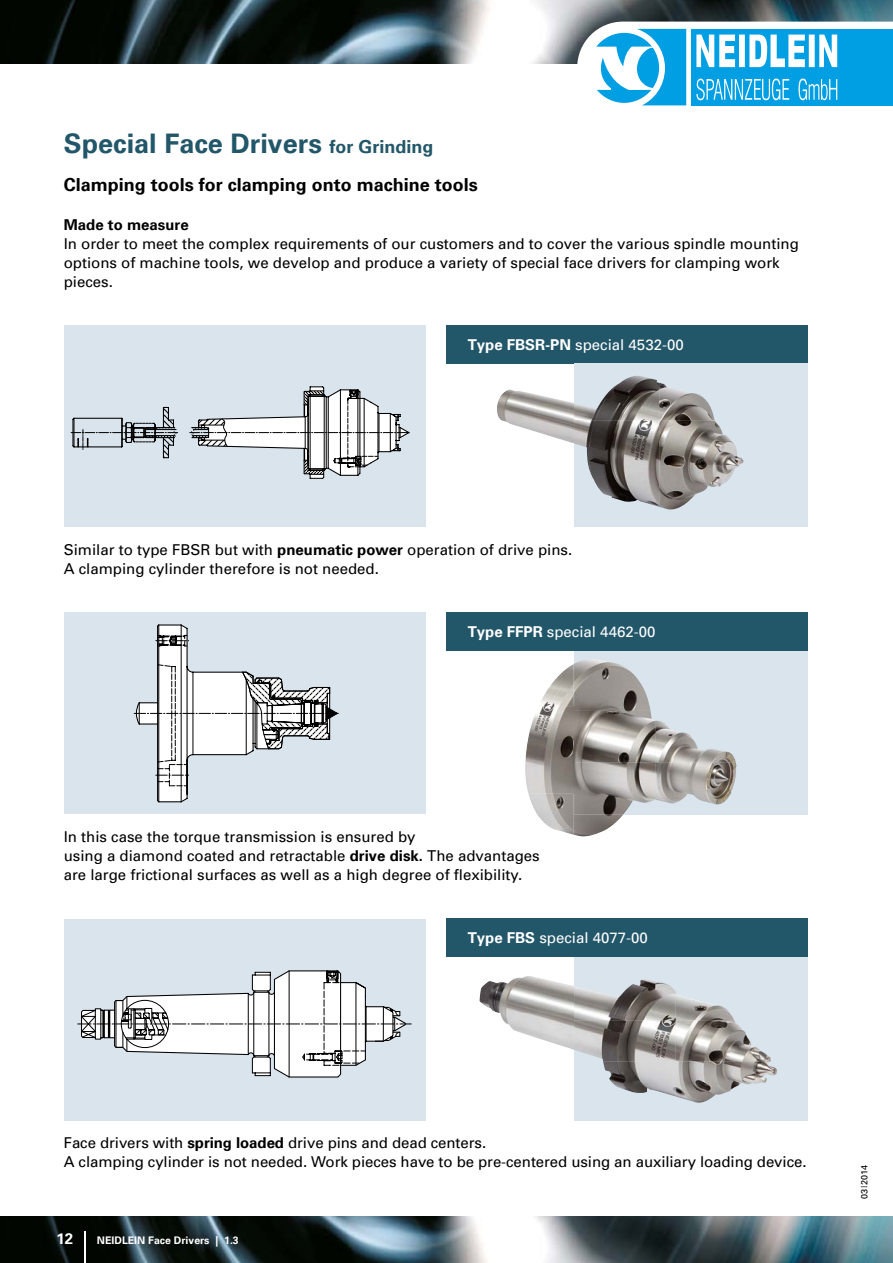
<style>
.page{position:relative;width:893px;height:1263px;background:#fff}
.page>*{position:absolute;margin:0;border:0;box-sizing:border-box;transform-origin:0 0}
.t1{font:700 27px "Univers";color:#225669}
.t2{font:700 18px "Univers";color:#000}
.t3{font:15px/19.2px "Univers";color:#000}
.t4{font:15px "Univers";color:#fff}
.t5{font:700 15px "Univers";color:#000}
.t6{font:700 15px "Univers";color:#fff}
.t7{font:700 10.5px "Univers";color:#fff}
.t8{font:9px "Univers";color:#000}
.s1{font-size:18px}
.s2{font-weight:700}
</style>
<div class="page">
<img style="left:0;top:0;width:893px;height:64px">
<img style="left:0;top:1216px;width:893px;height:47px">
<hr style="left:84px;top:1231px;width:2px;height:32px;background:#fff">
<div style="left:446px;top:325px;width:362px;height:39px;background:#225669"></div>
<div style="left:446px;top:612px;width:362px;height:39px;background:#225669"></div>
<div style="left:446px;top:918px;width:362px;height:39px;background:#225669"></div>
<div style="left:64px;top:325px;width:361px;height:202px;background:#d9e4ec"></div>
<div style="left:64px;top:612px;width:361px;height:202px;background:#d9e4ec"></div>
<div style="left:64px;top:918px;width:361px;height:202px;background:#d9e4ec"></div>
<div style="left:574px;top:364px;width:234px;height:163px;background:#d9e4ec"></div>
<div style="left:574px;top:651px;width:234px;height:163px;background:#d9e4ec"></div>
<div style="left:574px;top:957px;width:234px;height:163px;background:#d9e4ec"></div>
<img style="left:541px;top:664px;width:33px;height:43px">
<img style="left:525px;top:707px;width:49px;height:86px">
<img style="left:573px;top:750px;width:1px;height:43px">
<img style="left:528px;top:793px;width:86px;height:43px">
<img style="left:574px;top:659px;width:77px;height:52px">
<img style="left:574px;top:711px;width:82px;height:103px">
<img style="left:656px;top:720px;width:80px;height:84px">
<img style="left:497px;top:389px;width:77px;height:54px">
<img style="left:574px;top:376px;width:85px;height:89px">
<img style="left:659px;top:383px;width:56px;height:37px">
<img style="left:659px;top:420px;width:85px;height:45px">
<img style="left:588px;top:465px;width:71px;height:42px">
<img style="left:659px;top:465px;width:80px;height:44px">
<img style="left:479px;top:976px;width:95px;height:37px">
<img style="left:500px;top:1013px;width:74px;height:37px">
<img style="left:574px;top:979px;width:102px;height:82px">
<img style="left:676px;top:993px;width:58px;height:27px">
<img style="left:676px;top:1020px;width:95px;height:42px">
<img style="left:603px;top:1061px;width:73px;height:35px">
<img style="left:676px;top:1061px;width:42px;height:42px">
<svg style="left:70px;top:387px;width:340px;height:91px"></svg>
<svg style="left:134px;top:624px;width:204px;height:178px"></svg>
<svg style="left:78px;top:970px;width:333px;height:107px"></svg>
<svg style="left:577px;top:22px;width:316px;height:84px"></svg>
<h1 class="t1" style="left:64px;top:128px;width:371px">Special Face Drivers <span class="s1">for Grinding</span></h1>
<p class="t2" style="left:64px;top:174px;width:416px">Clamping tools for clamping onto machine tools</p>
<p class="t5" style="left:64px;top:215px;width:127px">Made to measure</p>
<p class="t3" style="left:64px;top:234px;width:737px">In order to meet the complex requirements of our customers and to cover the various spindle mounting options of machine tools, we develop and produce a variety of special face drivers for clamping work pieces.</p>
<p class="t4" style="left:468px;top:336px;width:217px"><span class="s2">Type FBSR-PN</span> special 4532-00</p>
<p class="t3" style="left:64px;top:540px;width:510px">Similar to type FBSR but with <span class="s2">pneumatic power</span> operation of drive pins.<br>A clamping cylinder therefore is not needed.</p>
<p class="t4" style="left:468px;top:623px;width:189px"><span class="s2">Type FFPR</span> special 4462-00</p>
<p class="t3" style="left:64px;top:827px;width:477px">In this case the torque transmission is ensured by<br>using a diamond coated and retractable <span class="s2">drive disk.</span> The advantages are large frictional surfaces as well as a high degree of flexibility.</p>
<p class="t4" style="left:468px;top:929px;width:182px"><span class="s2">Type FBS</span> special 4077-00</p>
<p class="t3" style="left:64px;top:1133px;width:744px">Face drivers with <span class="s2">spring loaded</span> drive pins and dead centers.<br>A clamping cylinder is not needed. Work pieces have to be pre-centered using an auxiliary loading device.</p>
<p class="t6" style="left:56px;top:1230px;width:18px">12</p>
<p class="t7" style="left:97px;top:1234px;width:143px">NEIDLEIN Face Drivers | 1.3</p>
<p class="t8" style="left:859px;top:1199px;width:36px;rotate:-90deg">03 | 2014</p>
</div>
